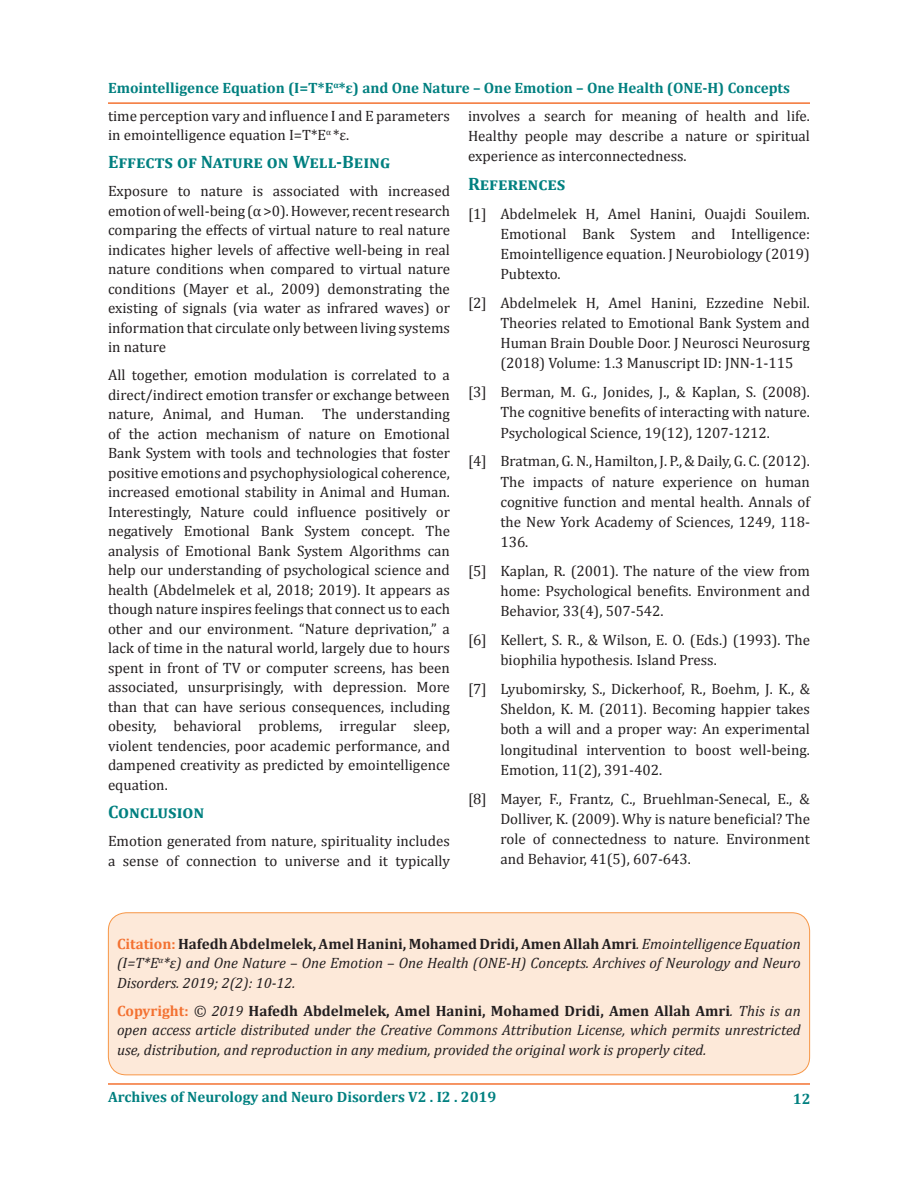
<style>
.page{position:relative;width:918px;height:1188px;background:#fff}
.page>*{position:absolute;margin:0;border:0;box-sizing:border-box;transform-origin:0 0}
.t1{font:700 18px "Cambria";color:#008080}
.t2{font:15px/19.5px "Cambria";color:#231f20;text-align:justify}
.t3{font:italic 15px/19.5px "Cambria";color:#231f20;text-align:justify}
.t4{font:700 15px "Cambria";color:#008080}
.s1{font-weight:700;font-style:normal;color:#f37131}
.s2{font-weight:700;font-style:normal}
</style>
<div class="page">
<hr style="left:108px;top:1083px;width:702px;height:2px;background:#f37232">
<hr style="left:108px;top:102px;width:702px;height:2px;background:#f37232">
<div style="left:108px;top:913px;width:702px;height:162px;background:#fde9d9;border-radius:18px"></div>
<div style="left:108px;top:912px;width:702px;height:163px;border:1px solid #f79646;border-radius:18px"></div>
<p class="t4" style="left:108px;top:77px;width:684px">Emointelligence Equation (I=T*E<sup>α</sup>*ε) and One Nature – One Emotion – One Health (ONE-H) Concepts</p>
<p class="t2" style="left:108px;top:106px;width:343px">time perception vary and influence I and E parameters in emointelligence equation I=T*E<sup>α</sup> *ε.</p>
<p class="t1" style="left:108px;top:149px;width:284px">Effects of Nature on Well-Being</p>
<p class="t2" style="left:108px;top:181px;width:344px">Exposure to nature is associated with increased emotion of well-being (α &gt;0). However, recent research comparing the effects of virtual nature to real nature indicates higher levels of affective well-being in real nature conditions when compared to virtual nature conditions (Mayer et al., 2009) demonstrating the existing of signals (via water as infrared waves) or information that circulate only between living systems in nature</p>
<p class="t2" style="left:108px;top:366px;width:344px">All together, emotion modulation is correlated to a direct/indirect emotion transfer or exchange between nature, Animal, and Human. The understanding of the action mechanism of nature on Emotional Bank System with tools and technologies that foster positive emotions and psychophysiological coherence, increased emotional stability in Animal and Human.<br>Interestingly, Nature could influence positively or negatively Emotional Bank System concept. The analysis of Emotional Bank System Algorithms can help our understanding of psychological science and health (Abdelmelek et al, 2018; 2019). It appears as though nature inspires feelings that connect us to each other and our environment. “Nature deprivation,” a lack of time in the natural world, largely due to hours spent in front of TV or computer screens, has been associated, unsurprisingly, with depression. More than that can have serious consequences, including obesity, behavioral problems, irregular sleep, violent tendencies, poor academic performance, and dampened creativity as predicted by emointelligence equation.</p>
<p class="t1" style="left:108px;top:799px;width:98px">Conclusion</p>
<p class="t2" style="left:108px;top:831px;width:344px">Emotion generated from nature, spirituality includes a sense of connection to universe and it typically</p>
<p class="t2" style="left:468px;top:105px;width:344px;line-height:20.1px">involves a search for meaning of health and life.<br>Healthy people may describe a nature or spiritual experience as interconnectedness.</p>
<p class="t1" style="left:468px;top:171px;width:99px">References</p>
<p class="t2" style="left:500px;top:203px;width:311px;line-height:20.1px;text-indent:-32px">[1] Abdelmelek H, Amel Hanini, Ouajdi Souilem.<br>Emotional Bank System and Intelligence:<br>Emointelligence equation. J Neurobiology (2019)<br>Pubtexto.</p>
<p class="t2" style="left:500px;top:293px;width:311px;line-height:20.1px;text-indent:-32px">[2] Abdelmelek H, Amel Hanini, Ezzedine Nebil.<br>Theories related to Emotional Bank System and Human Brain Double Door. J Neurosci Neurosurg (2018) Volume: 1.3 Manuscript ID: JNN-1-115</p>
<p class="t2" style="left:500px;top:382px;width:311px;line-height:20.1px;text-indent:-32px">[3] Berman, M. G., Jonides, J., &amp; Kaplan, S. (2008).<br>The cognitive benefits of interacting with nature.<br>Psychological Science, 19(12), 1207-1212.</p>
<p class="t2" style="left:500px;top:451px;width:311px;line-height:20.1px;text-indent:-32px">[4] Bratman, G. N., Hamilton, J. P., &amp; Daily, G. C. (2012).<br>The impacts of nature experience on human cognitive function and mental health. Annals of the New York Academy of Sciences, 1249, 118- 136.</p>
<p class="t2" style="left:500px;top:561px;width:311px;line-height:20.1px;text-indent:-32px">[5] Kaplan, R. (2001). The nature of the view from home: Psychological benefits. Environment and Behavior, 33(4), 507-542.</p>
<p class="t2" style="left:500px;top:630px;width:311px;line-height:20.1px;text-indent:-32px">[6] Kellert, S. R., &amp; Wilson, E. O. (Eds.) (1993). The biophilia hypothesis. Island Press.</p>
<p class="t2" style="left:500px;top:679px;width:311px;line-height:20.1px;text-indent:-32px">[7] Lyubomirsky, S., Dickerhoof, R., Boehm, J. K., &amp; Sheldon, K. M. (2011). Becoming happier takes both a will and a proper way: An experimental longitudinal intervention to boost well-being.<br>Emotion, 11(2), 391-402.</p>
<p class="t2" style="left:500px;top:788px;width:311px;line-height:20.2px;text-indent:-32px">[8] Mayer, F., Frantz, C., Bruehlman-Senecal, E., &amp; Dolliver, K. (2009). Why is nature beneficial? The role of connectedness to nature. Environment and Behavior, 41(5), 607-643.</p>
<p class="t3" style="left:117px;top:933px;width:685px"><span class="s1">Citation:</span> <span class="s2">Hafedh Abdelmelek, Amel Hanini, Mohamed Dridi, Amen Allah Amri</span>. Emointelligence Equation (I=T*E<sup>α</sup>*ε) and One Nature – One Emotion – One Health (ONE-H) Concepts. Archives of Neurology and Neuro Disorders. 2019; 2(2): 10-12.</p>
<p class="t3" style="left:117px;top:1000px;width:685px"><span class="s1">Copyright:</span> © 2019 <span class="s2">Hafedh Abdelmelek, Amel Hanini, Mohamed Dridi, Amen Allah Amri</span>. This is an open access article distributed under the Creative Commons Attribution License, which permits unrestricted use, distribution, and reproduction in any medium, provided the original work is properly cited.</p>
<p class="t4" style="left:108px;top:1086px;width:390px">Archives of Neurology and Neuro Disorders V2 . I2 . 2019</p>
<p class="t4" style="left:793px;top:1089px;width:19px">12</p>
</div>
